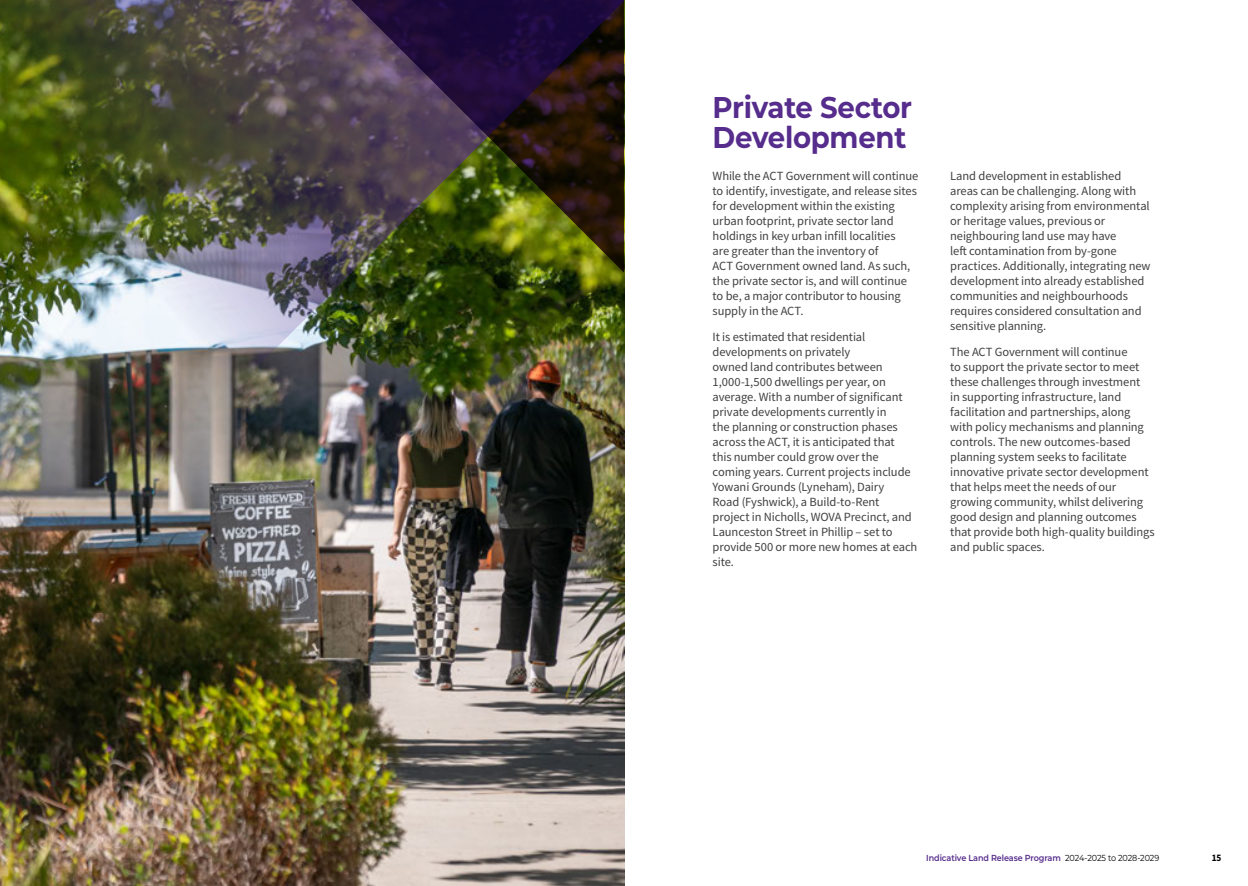
<style>
.page{position:relative;width:1248px;height:886px;background:#fff}
.page>*{position:absolute;margin:0;border:0;box-sizing:border-box;transform-origin:0 0}
.H1_Subhead_SPAN{font:700 30px/30px "Montserrat";letter-spacing:-.01em;color:#562c8c;scale:.92 1}
.Report_Body_Copy{font:12.5px/15px "Source Sans Pro";letter-spacing:-.005em;color:#414042}
.Directorate_s_Name{font:700 10px "Source Sans Pro";color:#000;scale:.92 1}
.t1{font:600 8.75px "Montserrat";letter-spacing:-.01em;color:#562c8c;scale:.92 1}
.s1{font-weight:400;color:#000}
</style>
<div class="page">
<img style="left:0;top:634px;width:624px;height:252px">
<img style="left:0;top:0;width:624px;height:634px">
<img style="left:149px;top:0;width:475px;height:273px">
<p class="H1_Subhead_SPAN" style="left:712px;top:90px;width:218px">Private Sector<br>Development</p>
<p class="Report_Body_Copy" style="left:712px;top:169px;width:207px">While the ACT Government will continue to identify, investigate, and release sites for development within the existing urban footprint, private sector land holdings in key urban infill localities<br>are greater than the inventory of<br>ACT Government owned land. As such, the private sector is, and will continue to be, a major contributor to housing supply in the ACT.</p>
<p class="Report_Body_Copy" style="left:712px;top:329px;width:206px">It is estimated that residential developments on privately<br>owned land contributes between 1,000-1,500 dwellings per year, on average. With a number of significant private developments currently in<br>the planning or construction phases across the ACT, it is anticipated that<br>this number could grow over the coming years. Current projects include Yowani Grounds (Lyneham), Dairy<br>Road (Fyshwick), a Build-to-Rent project in Nicholls, WOVA Precinct, and Launceston Street in Phillip – set to provide 500 or more new homes at each site.</p>
<p class="Report_Body_Copy" style="left:950px;top:169px;width:202px">Land development in established areas can be challenging. Along with complexity arising from environmental or heritage values, previous or neighbouring land use may have<br>left contamination from by-gone practices. Additionally, integrating new development into already established communities and neighbourhoods requires considered consultation and sensitive planning.</p>
<p class="Report_Body_Copy" style="left:950px;top:344px;width:206px">The ACT Government will continue<br>to support the private sector to meet these challenges through investment<br>in supporting infrastructure, land facilitation and partnerships, along with policy mechanisms and planning controls. The new outcomes-based planning system seeks to facilitate innovative private sector development that helps meet the needs of our growing community, whilst delivering good design and planning outcomes that provide both high-quality buildings and public spaces.</p>
<p class="t1" style="left:926px;top:852px;width:255px">Indicative Land Release Program <span class="s1">2024-2025 to 2028-2029</span></p>
<p class="Directorate_s_Name" style="left:1211px;top:851px;width:12px">15</p>
</div>
